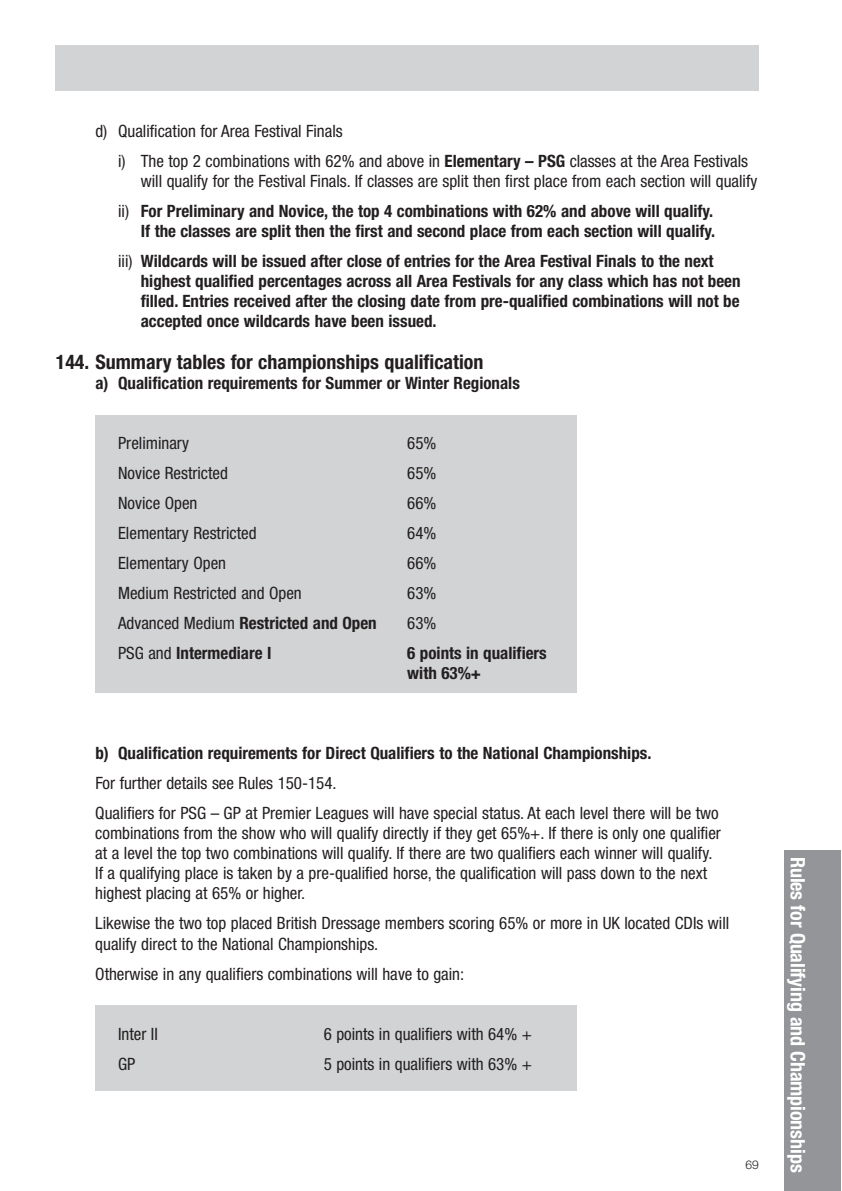
<style>
.page{position:relative;width:842px;height:1191px;background:#fff}
.page>*{position:absolute;margin:0;border:0;box-sizing:border-box;transform-origin:0 0}
.t1{font:700 condensed 20px "Helvetica Neue";color:#231f20}
.t2{font:700 condensed 20px "Helvetica Neue";letter-spacing:-.005em;color:#fff}
.t3{font:condensed 17px/20px "Helvetica Neue";color:#231f20}
.t4{font:700 condensed 17px/20px "Helvetica Neue";color:#231f20;text-align:right}
.t5{font:300 12px "Helvetica Neue";color:#231f20}
.s1{font-weight:700}
.s2{font-weight:400}
</style>
<div class="page">
<div style="left:56px;top:46px;width:703px;height:45px;background:#d1d3d4"></div>
<div style="left:95px;top:415px;width:482px;height:278px;background:#d1d3d4"></div>
<div style="left:95px;top:1005px;width:482px;height:85px;background:#d1d3d4"></div>
<div style="left:784px;top:851px;width:57px;height:340px;background:#939598"></div>
<p class="t3" style="left:118px;top:118px;width:631px;line-height:30px;text-indent:-23px">d) Qualification for Area Festival Finals<br>i) The top 2 combinations with 62% and above in <span class="s1">Elementary – PSG</span> classes at the Area Festivals</p>
<p class="t3" style="left:118px;top:168px;width:641px;line-height:30px;text-indent:23px">will qualify for the Festival Finals. If classes are split then first place from each section will qualify ii) <span class="s1">For Preliminary and Novice, the top 4 combinations with 62% and above will qualify.</span></p>
<p class="t4" style="left:118px;top:218px;width:599px;line-height:30px">If the classes are split then the first and second place from each section will qualify.<br><span class="s2">iii)</span> Wildcards will be issued after close of entries for the Area Festival Finals to the next</p>
<p class="t4" style="left:141px;top:273px;width:601px;text-align:justify">highest qualified percentages across all Area Festivals for any class which has not been filled. Entries received after the closing date from pre-qualified combinations will not be accepted once wildcards have been issued.</p>
<p class="t1" style="left:56px;top:355px;width:429px">144. Summary tables for championships qualification</p>
<p class="t4" style="left:95px;top:375px;width:426px">a) Qualification requirements for Summer or Winter Regionals</p>
<p class="t3" style="left:118px;top:435px;width:73px">Preliminary</p>
<p class="t3" style="left:407px;top:435px;width:31px">65%</p>
<p class="t3" style="left:118px;top:465px;width:111px">Novice Restricted</p>
<p class="t3" style="left:407px;top:465px;width:31px">65%</p>
<p class="t3" style="left:118px;top:495px;width:81px">Novice Open</p>
<p class="t3" style="left:407px;top:495px;width:31px">66%</p>
<p class="t3" style="left:118px;top:525px;width:140px">Elementary Restricted</p>
<p class="t3" style="left:407px;top:525px;width:31px">64%</p>
<p class="t3" style="left:118px;top:555px;width:109px">Elementary Open</p>
<p class="t3" style="left:407px;top:555px;width:31px">66%</p>
<p class="t3" style="left:118px;top:585px;width:185px">Medium Restricted and Open</p>
<p class="t3" style="left:407px;top:585px;width:31px">63%</p>
<p class="t4" style="left:118px;top:615px;width:260px"><span class="s2">Advanced Medium</span> Restricted and Open</p>
<p class="t3" style="left:407px;top:615px;width:31px">63%</p>
<p class="t4" style="left:118px;top:645px;width:155px"><span class="s2">PSG and</span> Intermediare I</p>
<p class="t4" style="left:407px;top:645px;width:141px;text-align:left">6 points in qualifiers with 63%+</p>
<p class="t4" style="left:95px;top:745px;width:558px">b) Qualification requirements for Direct Qualifiers to the National Championships.</p>
<p class="t3" style="left:95px;top:770px;width:625px;line-height:30px">For further details see Rules 150-154.<br>Qualifiers for PSG – GP at Premier Leagues will have special status. At each level there will be two</p>
<p class="t3" style="left:95px;top:825px;width:627px">combinations from the show who will qualify directly if they get 65%+. If there is only one qualifier at a level the top two combinations will qualify. If there are two qualifiers each winner will qualify.<br>If a qualifying place is taken by a pre-qualified horse, the qualification will pass down to the next highest placing at 65% or higher.</p>
<p class="t3" style="left:95px;top:915px;width:636px">Likewise the two top placed British Dressage members scoring 65% or more in UK located CDIs will qualify direct to the National Championships.</p>
<p class="t3" style="left:95px;top:965px;width:370px">Otherwise in any qualifiers combinations will have to gain:</p>
<p class="t3" style="left:118px;top:1025px;width:41px">Inter II</p>
<p class="t3" style="left:324px;top:1025px;width:210px">6 points in qualifiers with 64% +</p>
<p class="t3" style="left:118px;top:1055px;width:19px">GP</p>
<p class="t3" style="left:324px;top:1055px;width:210px">5 points in qualifiers with 63% +</p>
<p class="t5" style="left:745px;top:1160px;width:15px">69</p>
<p class="t2" style="left:805px;top:856px;width:317px;rotate:90deg">Rules for Qualifying and Championships</p>
</div>
